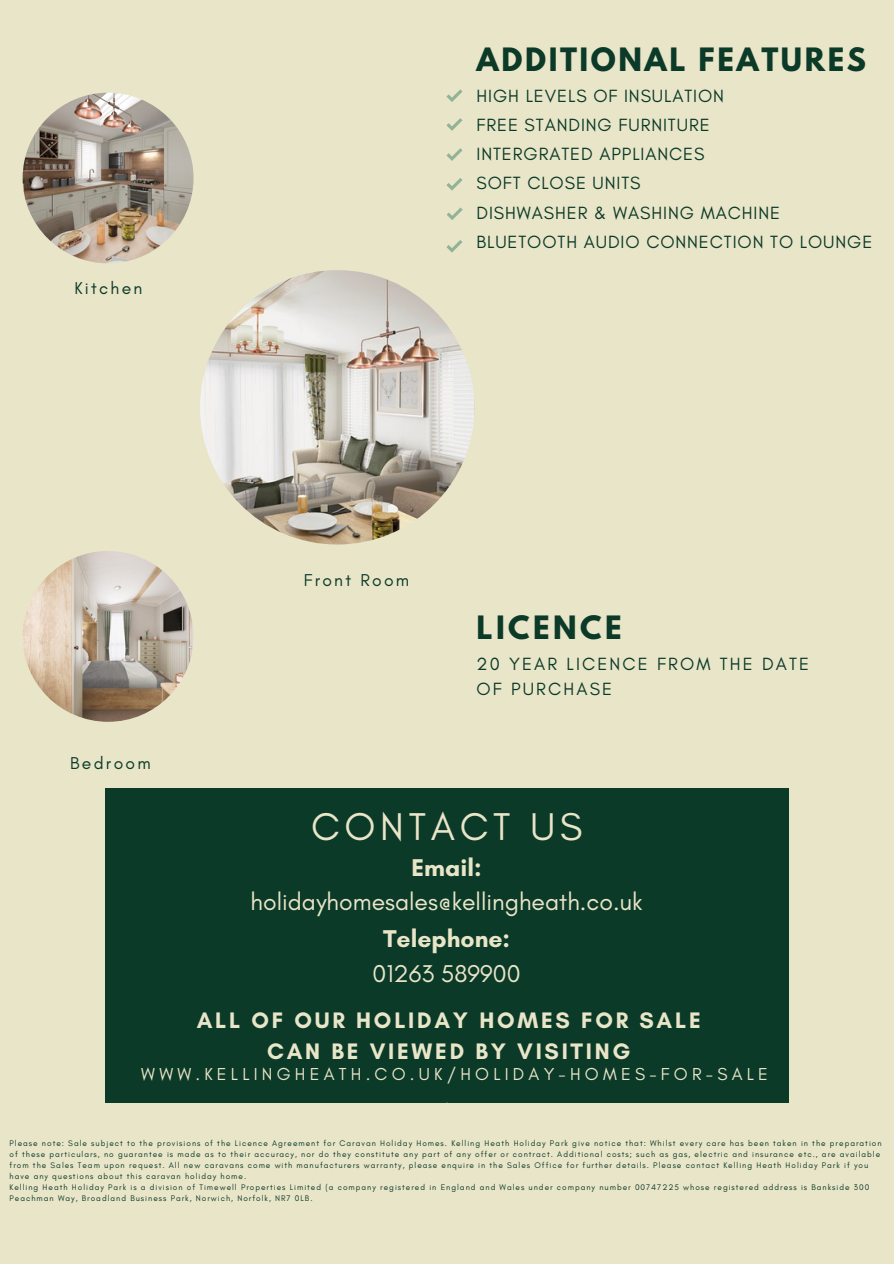
<style>
.page{position:relative;width:894px;height:1264px;background:#fff}
.page>*{position:absolute;margin:0;border:0;box-sizing:border-box;transform-origin:0 0}
.t1{font:39.3px "Glacial Indifference";letter-spacing:.12em;color:#e9e5c8}
.t2{font:700 28.5px "League Spartan";letter-spacing:.09em;color:#0b3a28}
.t3{font:700 28.5px "League Spartan";letter-spacing:.12em;color:#0b3a28}
.t4{font:24.75px/34.5px "Glacial Indifference";color:#e9e5c8;text-align:center}
.t5{font:700 22.8px/31.5px "Glacial Indifference";letter-spacing:.12em;color:#e9e5c8;text-align:center}
.t6{font:18px/29.2px "Glacial Indifference";letter-spacing:.05em;color:#0b3a28}
.t7{font:18px/24.8px "Glacial Indifference";letter-spacing:.12em;color:#0b3a28}
.t8{font:17.7px "Glacial Indifference";letter-spacing:.24em;color:#e9e5c8}
.t9{font:17.4px "Glacial Indifference";letter-spacing:.13em;color:#0b3a28}
.t10{font:8.25px/10.9px "Glacial Indifference";letter-spacing:.12em;color:#0b3a28}
.s1{font-weight:700}
</style>
<div class="page">
<div style="left:0;top:0;width:893px;height:1263px;background:#e9e5c8"></div>
<div style="left:105px;top:788px;width:683px;height:314px;background:#0b3a28"></div>
<img style="left:23px;top:551px;width:170px;height:170px;border-radius:50%">
<img style="left:23px;top:93px;width:170px;height:170px">
<img style="left:200px;top:270px;width:274px;height:274px;border-radius:50%">
<h6 class="t9" style="left:74px;top:278px;width:69px">Kitchen</h6>
<h2 class="t2" style="left:476px;top:46px;width:391px">ADDITIONAL FEATURES</h2>
<h5 class="t6" style="left:476px;top:81px;width:397px">HIGH LEVELS OF INSULATION<br>FREE STANDING FURNITURE<br>INTERGRATED APPLIANCES<br>SOFT CLOSE UNITS<br>DISHWASHER &amp; WASHING MACHINE<br>BLUETOOTH AUDIO CONNECTION TO LOUNGE</h5>
<p class="t9" style="left:70px;top:752px;width:82px">Bedroom</p>
<p class="t9" style="left:304px;top:569px;width:107px">Front Room</p>
<p class="t3" style="left:476px;top:613px;width:146px">LICENCE</p>
<p class="t7" style="left:476px;top:651px;width:334px">20 YEAR LICENCE FROM THE DATE<br>OF PURCHASE</p>
<h2 class="t1" style="left:311px;top:803px;width:273px">CONTACT US</h2>
<p class="t4" style="left:250px;top:849px;width:393px"><span class="s1">Email: </span>holidayhomesales@kellingheath.co.uk</p>
<p class="t4" style="left:372px;top:921px;width:149px"><span class="s1">Telephone:<br></span>01263 589900</p>
<h5 class="t5" style="left:197px;top:1004px;width:505px">ALL OF OUR HOLIDAY HOMES FOR SALE<br>CAN BE VIEWED BY VISITING</h5>
<h4 class="t8" style="left:141px;top:1062px;width:628px">WWW.KELLINGHEATH.CO.UK/HOLIDAY-HOMES-FOR-SALE</h4>
<h6 class="t10" style="left:10px;top:1137px;width:873px">Please note: Sale subject to the provisions of the Licence Agreement for Caravan Holiday Homes. Kelling Heath Holiday Park give notice that: Whilst every care has been taken in the preparation of these particulars, no guarantee is made as to their accuracy, nor do they constitute any part of any offer or contract. Additional costs; such as gas, electric and insurance etc., are available from the Sales Team upon request. All new caravans come with manufacturers warranty, please enquire in the Sales Office for further details. Please contact Kelling Heath Holiday Park if you have any questions about this caravan holiday home.</h6>
<h1 class="t10" style="left:10px;top:1181px;width:861px">Kelling Heath Holiday Park is a division of Timewell Properties Limited (a company registered in England and Wales under company number 00747225 whose registered address is Bankside 300<br>Peachman Way, Broadland Business Park, Norwich, Norfolk, NR7 0LB.</h1>
</div>
